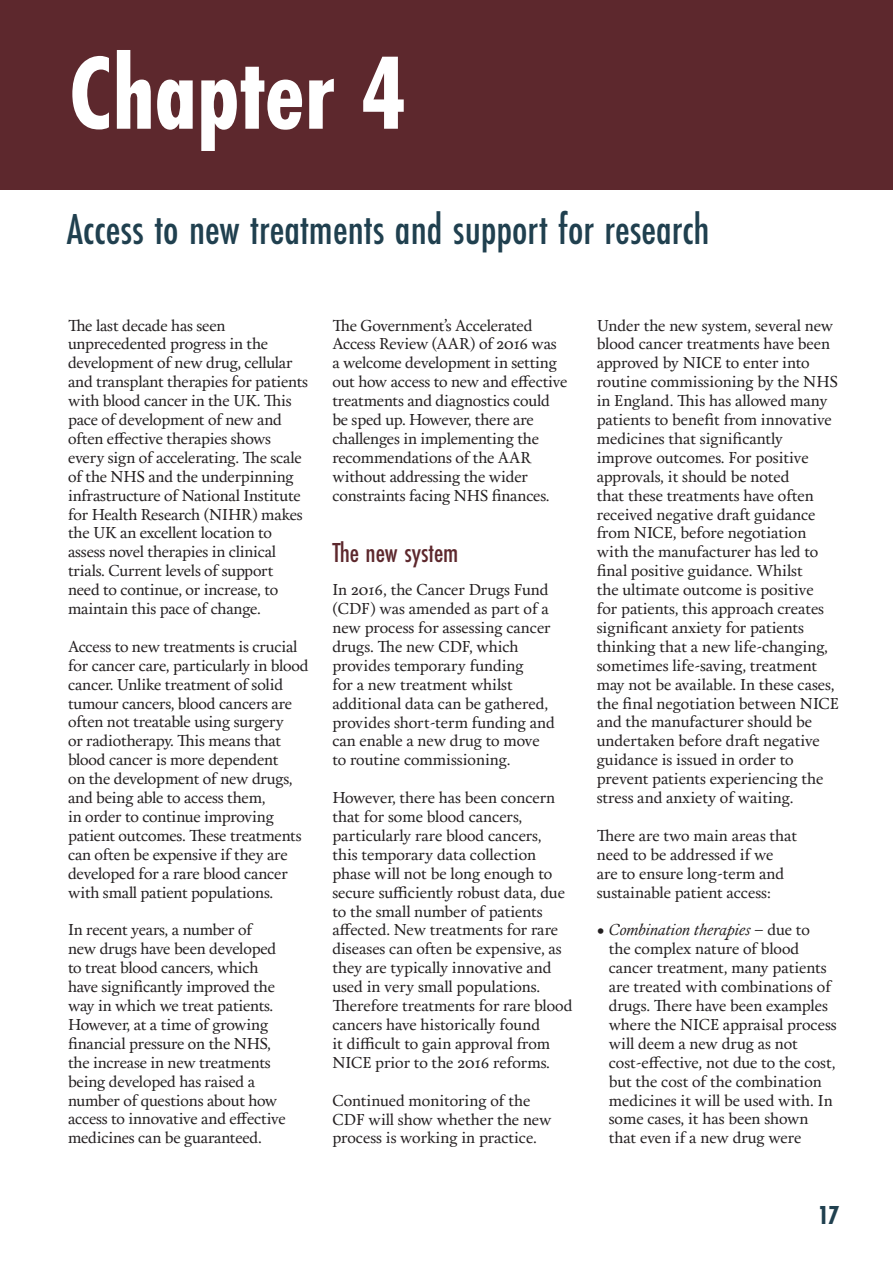
<style>
.page{position:relative;width:893px;height:1263px;background:#fff}
.page>*{position:absolute;margin:0;border:0;box-sizing:border-box;transform-origin:0 0}
.t1{font:700 108px "Futura PT Cond";color:#fff}
.t2{font:500 45px "Futura PT Cond";color:#20404f}
.t3{font:500 28.5px "Futura PT Cond";color:#5d282d}
.t4{font:700 27px "Futura PT Cond";color:#20404f}
.t5{font:15.75px/18.9px "Calendas Plus";letter-spacing:-.01em;color:#231f20}
.s1{font-style:italic}
</style>
<div class="page">
<div style="left:0;top:0;width:893px;height:189px;background:#5d282d"></div>
<h1 class="t1" style="left:68px;top:30px;width:340px">Chapter 4</h1>
<h2 class="t2" style="left:67px;top:203px;width:644px">Access to new treatments and support for research</h2>
<p class="t5" style="left:68px;top:315px;width:242px">The last decade has seen unprecedented progress in the development of new drug, cellular and transplant therapies for patients with blood cancer in the UK. This pace of development of new and often effective therapies shows every sign of accelerating. The scale of the NHS and the underpinning infrastructure of National Institute for Health Research (NIHR) makes the UK an excellent location to assess novel therapies in clinical trials. Current levels of support need to continue, or increase, to maintain this pace of change.</p>
<p class="t5" style="left:68px;top:636px;width:242px">Access to new treatments is crucial for cancer care, particularly in blood cancer. Unlike treatment of solid tumour cancers, blood cancers are often not treatable using surgery<br>or radiotherapy. This means that blood cancer is more dependent<br>on the development of new drugs, and being able to access them,<br>in order to continue improving patient outcomes. These treatments can often be expensive if they are developed for a rare blood cancer with small patient populations.</p>
<p class="t5" style="left:68px;top:920px;width:219px">In recent years, a number of<br>new drugs have been developed to treat blood cancers, which have significantly improved the way in which we treat patients.<br>However, at a time of growing financial pressure on the NHS, the increase in new treatments being developed has raised a number of questions about how access to innovative and effective medicines can be guaranteed.</p>
<p class="t5" style="left:332px;top:315px;width:236px">The Government’s Accelerated<br>Access Review (AAR) of 2016 was a welcome development in setting out how access to new and effective treatments and diagnostics could be sped up. However, there are challenges in implementing the recommendations of the AAR without addressing the wider constraints facing NHS finances.</p>
<h3 class="t3" style="left:332px;top:536px;width:128px">The new system</h3>
<p class="t5" style="left:332px;top:579px;width:224px">In 2016, the Cancer Drugs Fund (CDF) was amended as part of a new process for assessing cancer drugs. The new CDF, which provides temporary funding<br>for a new treatment whilst additional data can be gathered, provides short-term funding and can enable a new drug to move to routine commissioning.</p>
<p class="t5" style="left:332px;top:787px;width:242px">However, there has been concern that for some blood cancers, particularly rare blood cancers,<br>this temporary data collection phase will not be long enough to secure sufficiently robust data, due to the small number of patients affected. New treatments for rare diseases can often be expensive, as they are typically innovative and used in very small populations.<br>Therefore treatments for rare blood cancers have historically found<br>it difficult to gain approval from NICE prior to the 2016 reforms.</p>
<p class="t5" style="left:332px;top:1090px;width:221px">Continued monitoring of the<br>CDF will show whether the new process is working in practice.</p>
<p class="t5" style="left:597px;top:315px;width:244px">Under the new system, several new blood cancer treatments have been approved by NICE to enter into routine commissioning by the NHS in England. This has allowed many patients to benefit from innovative medicines that significantly improve outcomes. For positive approvals, it should be noted<br>that these treatments have often received negative draft guidance from NICE, before negotiation with the manufacturer has led to final positive guidance. Whilst<br>the ultimate outcome is positive<br>for patients, this approach creates significant anxiety for patients thinking that a new life-changing, sometimes life-saving, treatment may not be available. In these cases, the final negotiation between NICE and the manufacturer should be undertaken before draft negative guidance is issued in order to prevent patients experiencing the stress and anxiety of waiting.</p>
<p class="t5" style="left:597px;top:825px;width:202px">There are two main areas that need to be addressed if we are to ensure long-term and sustainable patient access:</p>
<p class="t5" style="left:609px;top:920px;width:229px;text-indent:-12px"><span class="s1">• Combination therapies</span> – due to<br>the complex nature of blood cancer treatment, many patients are treated with combinations of drugs. There have been examples where the NICE appraisal process will deem a new drug as not cost-effective, not due to the cost, but the cost of the combination medicines it will be used with. In some cases, it has been shown that even if a new drug were</p>
<h3 class="t4" style="left:818px;top:1199px;width:24px">17</h3>
</div>
